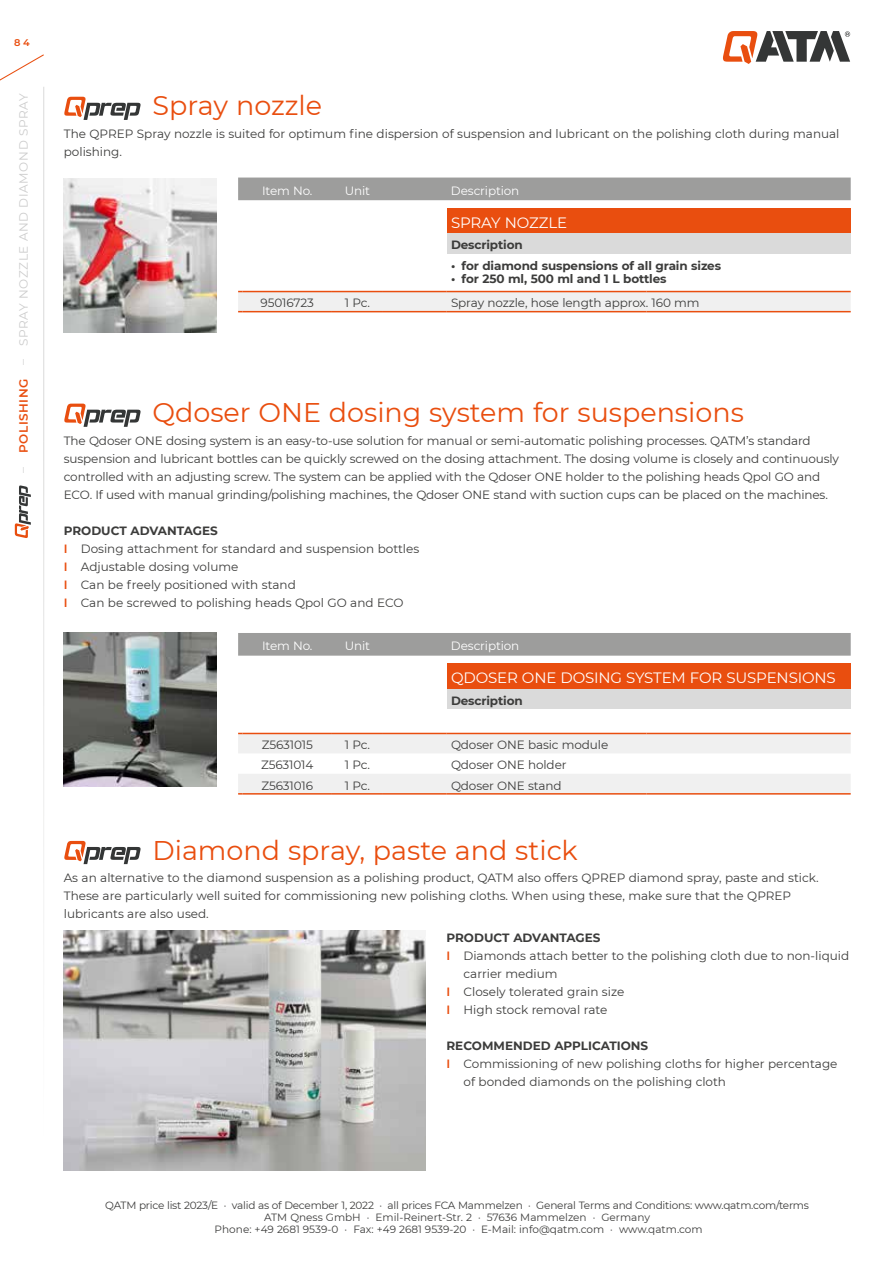
<style>
.page{position:relative;width:893px;height:1263px;background:#fff}
.page>*{position:absolute;margin:0;border:0;box-sizing:border-box;transform-origin:0 0}
.t1{font:27px "Montserrat";color:#e94e0f}
.t2{font:15px "Montserrat";letter-spacing:-.01em;color:#fff}
.t3{font:12px/18px "Montserrat";letter-spacing:-.01em;color:#3c3c3b}
.t4{font:700 12px "Montserrat";letter-spacing:-.01em;color:#3c3c3b}
.t5{font:12px "Montserrat";letter-spacing:-.01em;color:#fff}
.t6{font:12px "Montserrat";letter-spacing:.05em;color:#ccc}
.t7{font:10.5px/12px "Montserrat";letter-spacing:-.02em;color:#3c3c3b;text-align:center}
.t8{font:600 9.75px "Montserrat";color:#e94e0f}
.s1{font-weight:600;color:#e94e0f}
.s2{font-weight:700}
</style>
<div class="page">
<svg style="left:723px;top:31px;width:127px;height:33px"></svg>
<svg style="left:0;top:54px;width:44px;height:27px"></svg>
<hr style="left:43px;top:87px;width:1px;height:354px;background:#3c3c3b">
<hr style="left:43px;top:441px;width:1px;height:717px;background:#3c3c3b">
<svg style="left:64px;top:841px;width:77px;height:23px"></svg>
<img style="left:64px;top:930px;width:361px;height:240px">
<svg style="left:64px;top:97px;width:77px;height:23px"></svg>
<img style="left:64px;top:179px;width:153px;height:153px">
<svg style="left:15px;top:485px;width:16px;height:53px"></svg>
<div style="left:238px;top:633px;width:613px;height:23px;background:#9d9d9c"></div>
<div style="left:447px;top:663px;width:404px;height:26px;background:#e94e0f"></div>
<div style="left:447px;top:689px;width:404px;height:20px;background:#dadada"></div>
<svg style="left:238px;top:733px;width:613px;height:62px"></svg>
<hr style="left:243px;top:793px;width:89px;height:2px;background:#e94e0f">
<hr style="left:332px;top:793px;width:51px;height:2px;background:#e94e0f">
<hr style="left:383px;top:793px;width:64px;height:2px;background:#e94e0f">
<hr style="left:447px;top:793px;width:200px;height:2px;background:#e94e0f">
<hr style="left:647px;top:793px;width:204px;height:2px;background:#e94e0f">
<div style="left:238px;top:178px;width:613px;height:22px;background:#9d9d9c"></div>
<div style="left:447px;top:208px;width:404px;height:26px;background:#e94e0f"></div>
<div style="left:447px;top:234px;width:404px;height:20px;background:#dadada"></div>
<svg style="left:238px;top:291px;width:613px;height:21px"></svg>
<hr style="left:243px;top:311px;width:89px;height:1px;background:#e94e0f">
<hr style="left:332px;top:311px;width:51px;height:1px;background:#e94e0f">
<hr style="left:383px;top:311px;width:64px;height:1px;background:#e94e0f">
<hr style="left:447px;top:311px;width:200px;height:1px;background:#e94e0f">
<hr style="left:647px;top:311px;width:204px;height:1px;background:#e94e0f">
<img style="left:64px;top:633px;width:153px;height:153px">
<svg style="left:64px;top:404px;width:77px;height:23px"></svg>
<p class="t8" style="left:14px;top:36px;width:17px">8 4</p>
<p class="t6" style="left:15px;top:472px;width:380px;rotate:-90deg">– <span class="s1">POLISHING</span> – SPRAY NOZZLE AND DIAMOND SPRAY</p>
<h1 class="t1" style="left:152px;top:87px;width:171px">Spray nozzle</h1>
<p class="t3" style="left:64px;top:124px;width:777px">The QPREP Spray nozzle is suited for optimum fine dispersion of suspension and lubricant on the polishing cloth during manual polishing.</p>
<p class="t5" style="left:262px;top:182px;width:52px">Item No.</p>
<p class="t5" style="left:345px;top:182px;width:27px">Unit</p>
<p class="t5" style="left:451px;top:182px;width:70px">Description</p>
<p class="t2" style="left:451px;top:212px;width:118px">SPRAY NOZZLE</p>
<p class="t4" style="left:451px;top:236px;width:73px">Description</p>
<p class="t4" style="left:451px;top:257px;width:272px">• for diamond suspensions of all grain sizes</p>
<p class="t4" style="left:451px;top:270px;width:217px">• for 250 ml, 500 ml and 1 L bottles</p>
<p class="t3" style="left:261px;top:294px;width:55px">95016723</p>
<p class="t3" style="left:345px;top:294px;width:27px">1 Pc.</p>
<p class="t3" style="left:451px;top:294px;width:250px">Spray nozzle, hose length approx. 160 mm</p>
<h1 class="t1" style="left:152px;top:394px;width:593px">Qdoser ONE dosing system for suspensions</h1>
<p class="t3" style="left:64px;top:431px;width:777px">The Qdoser ONE dosing system is an easy-to-use solution for manual or semi-automatic polishing processes. QATM’s standard suspension and lubricant bottles can be quickly screwed on the dosing attachment. The dosing volume is closely and continuously controlled with an adjusting screw. The system can be applied with the Qdoser ONE holder to the polishing heads Qpol GO and ECO. If used with manual grinding/polishing machines, the Qdoser ONE stand with suction cups can be placed on the machines.</p>
<p class="t3" style="left:64px;top:521px;width:357px"><span class="s2">PRODUCT ADVANTAGES<br></span><span class="s1">I</span> Dosing attachment for standard and suspension bottles <span class="s1">I</span> Adjustable dosing volume<br><span class="s1">I</span> Can be freely positioned with stand<br><span class="s1">I</span> Can be screwed to polishing heads Qpol GO and ECO</p>
<p class="t5" style="left:262px;top:638px;width:52px">Item No.</p>
<p class="t5" style="left:345px;top:638px;width:27px">Unit</p>
<p class="t5" style="left:451px;top:638px;width:70px">Description</p>
<p class="t2" style="left:451px;top:668px;width:386px">QDOSER ONE DOSING SYSTEM FOR SUSPENSIONS</p>
<p class="t4" style="left:451px;top:692px;width:73px">Description</p>
<p class="t3" style="left:262px;top:736px;width:53px">Z5631015</p>
<p class="t3" style="left:345px;top:736px;width:27px">1 Pc.</p>
<p class="t3" style="left:451px;top:736px;width:159px">Qdoser ONE basic module</p>
<p class="t3" style="left:261px;top:756px;width:54px">Z5631014</p>
<p class="t3" style="left:345px;top:756px;width:27px">1 Pc.</p>
<p class="t3" style="left:451px;top:756px;width:117px">Qdoser ONE holder</p>
<p class="t3" style="left:261px;top:776px;width:53px">Z5631016</p>
<p class="t3" style="left:345px;top:776px;width:27px">1 Pc.</p>
<p class="t3" style="left:451px;top:776px;width:112px">Qdoser ONE stand</p>
<h1 class="t1" style="left:152px;top:831px;width:427px">Diamond spray, paste and stick</h1>
<p class="t3" style="left:64px;top:868px;width:756px">As an alternative to the diamond suspension as a polishing product, QATM also offers QPREP diamond spray, paste and stick.<br>These are particularly well suited for commissioning new polishing cloths. When using these, make sure that the QPREP lubricants are also used.</p>
<p class="t4" style="left:446px;top:929px;width:156px">PRODUCT ADVANTAGES</p>
<p class="t3" style="left:446px;top:946px;width:404px"><span class="s1">I</span> Diamonds attach better to the polishing cloth due to non-liquid</p>
<p class="t3" style="left:463px;top:964px;width:96px">carrier medium</p>
<p class="t3" style="left:446px;top:982px;width:179px"><span class="s1">I</span> Closely tolerated grain size</p>
<p class="t3" style="left:446px;top:1000px;width:162px"><span class="s1">I</span> High stock removal rate</p>
<p class="t4" style="left:446px;top:1037px;width:203px">RECOMMENDED APPLICATIONS</p>
<p class="t3" style="left:446px;top:1054px;width:392px"><span class="s1">I</span> Commissioning of new polishing cloths for higher percentage</p>
<p class="t3" style="left:463px;top:1072px;width:264px">of bonded diamonds on the polishing cloth</p>
<p class="t7" style="left:105px;top:1199px;width:705px">QATM price list 2023/E · valid as of December 1, 2022 · all prices FCA Mammelzen · General Terms and Conditions: www.qatm.com/terms<br>ATM Qness GmbH · Emil-Reinert-Str. 2 · 57636 Mammelzen · Germany<br>Phone: +49 2681 9539-0 · Fax: +49 2681 9539-20 · E-Mail: info@qatm.com · www.qatm.com</p>
</div>
